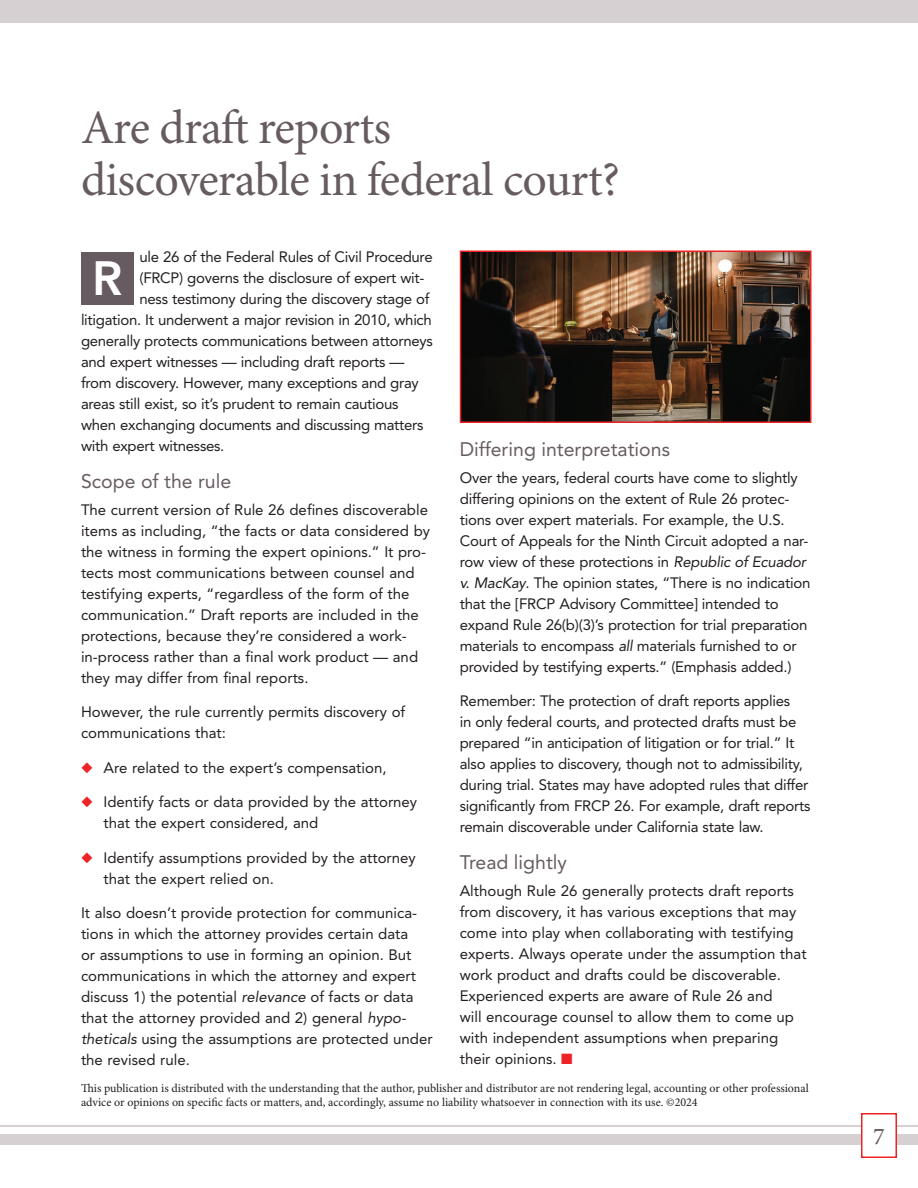
<style>
.page{position:relative;width:918px;height:1188px;background:#fff}
.page>*{position:absolute;margin:0;border:0;box-sizing:border-box;transform-origin:0 0}
.t1{font:48px/52.5px "Minion Pro";letter-spacing:-.015em;color:#675b62}
.t2{font:800 48px "Avenir";color:#fff}
.t3{font:500 24px "Minion Pro";color:#675b62}
.t4{font:19.5px "Avenir LT Std";color:#675b62}
.t5{font:15px/21px "Avenir LT Std";color:#231f20}
.t6{font:15px/21px "Avenir LT Std";letter-spacing:-.02em;color:#231f20}
.t7{font:12px/14.4px "Minion Pro";letter-spacing:-.005em;color:#231f20}
.s1{color:#ee2325}
.s2{font-style:italic}
</style>
<div class="page">
<div style="left:0;top:1134px;width:918px;height:10px;background:#d6d0d2"></div>
<div style="left:0;top:0;width:918px;height:22px;background:#d6d0d2"></div>
<hr style="left:0;top:1125px;width:918px;height:1px;background:#d6d0d2">
<div style="left:862px;top:1114px;width:34px;height:43px;background:#fff"></div>
<div style="left:861px;top:1113px;width:36px;height:45px;border:2px solid #ee2325"></div>
<div style="left:81px;top:252px;width:53px;height:52px;background:#675b62"></div>
<img style="left:463px;top:253px;width:346px;height:167px">
<div style="left:460px;top:250px;width:352px;height:173px;border:2px solid #ee2325"></div>
<h1 class="t1" style="left:81px;top:103px;width:541px">Are draft reports discoverable in federal court?</h1>
<p class="t6" style="left:140px;top:246px;width:295px">ule 26 of the Federal Rules of Civil Procedure</p>
<p class="t6" style="left:140px;top:267px;width:287px">(FRCP) governs the disclosure of expert wit-</p>
<p class="t6" style="left:140px;top:288px;width:292px">ness testimony during the discovery stage of</p>
<p class="t6" style="left:81px;top:309px;width:352px">litigation. It underwent a major revision in 2010, which</p>
<p class="t6" style="left:81px;top:330px;width:353px">generally protects communications between attorneys</p>
<p class="t6" style="left:81px;top:351px;width:325px">and expert witnesses — including draft reports —</p>
<p class="t6" style="left:81px;top:372px;width:339px">from discovery. However, many exceptions and gray</p>
<p class="t6" style="left:81px;top:393px;width:319px">areas still exist, so it’s prudent to remain cautious</p>
<p class="t6" style="left:81px;top:414px;width:344px">when exchanging documents and discussing matters</p>
<p class="t6" style="left:81px;top:435px;width:145px">with expert witnesses.</p>
<h3 class="t4" style="left:81px;top:470px;width:152px">Scope of the rule</h3>
<p class="t5" style="left:81px;top:499px;width:351px">The current version of Rule 26 defines discoverable items as including, “the facts or data considered by the witness in forming the expert opinions.” It pro&shy;tects most communications between counsel and testifying experts, “regardless of the form of the communication.” Draft reports are included in the protections, because they’re considered a work&shy;in-process rather than a final work product — and they may differ from final reports.</p>
<p class="t5" style="left:81px;top:702px;width:326px">However, the rule currently permits discovery of communications that:</p>
<p class="t5" style="left:81px;top:757px;width:307px"><span class="s1">◆</span> Are related to the expert’s compensation,</p>
<p class="t5" style="left:104px;top:792px;width:315px;text-indent:-22px"><span class="s1">◆</span> Identify facts or data provided by the attorney that the expert considered, and</p>
<p class="t5" style="left:104px;top:847px;width:314px;text-indent:-22px"><span class="s1">◆</span> Identify assumptions provided by the attorney that the expert relied on.</p>
<p class="t5" style="left:81px;top:903px;width:353px">It also doesn’t provide protection for communica&shy;tions in which the attorney provides certain data<br>or assumptions to use in forming an opinion. But communications in which the attorney and expert discuss 1) the potential <span class="s2">relevance</span> of facts or data that the attorney provided and 2) general <span class="s2">hypo&shy;theticals</span> using the assumptions are protected under the revised rule.</p>
<h1 class="t2" style="left:92px;top:241px;width:32px">R</h1>
<h3 class="t4" style="left:460px;top:438px;width:212px">Differing interpretations</h3>
<p class="t5" style="left:460px;top:467px;width:352px">Over the years, federal courts have come to slightly differing opinions on the extent of Rule 26 protec&shy;tions over expert materials. For example, the U.S.<br>Court of Appeals for the Ninth Circuit adopted a nar&shy;row view of these protections in <span class="s2">Republic of Ecuador v. MacKay</span>. The opinion states, “There is no indication that the [FRCP Advisory Committee] intended to expand Rule 26(b)(3)’s protection for trial preparation materials to encompass <span class="s2">all</span> materials furnished to or provided by testifying experts.” (Emphasis added.)</p>
<p class="t6" style="left:460px;top:691px;width:352px">Remember: The protection of draft reports applies<br>in only federal courts, and protected drafts must be prepared “in anticipation of litigation or for trial.” It also applies to discovery, though not to admissibility, during trial. States may have adopted rules that differ significantly from FRCP 26. For example, draft reports remain discoverable under California state law.</p>
<h3 class="t4" style="left:460px;top:851px;width:109px">Tread lightly</h3>
<p class="t5" style="left:460px;top:881px;width:348px">Although Rule 26 generally protects draft reports from discovery, it has various exceptions that may come into play when collaborating with testifying experts. Always operate under the assumption that work product and drafts could be discoverable.<br>Experienced experts are aware of Rule 26 and<br>will encourage counsel to allow them to come up with independent assumptions when preparing their opinions. <span class="s1">■</span></p>
<p class="t7" style="left:81px;top:1081px;width:729px">This publication is distributed with the understanding that the author, publisher and distributor are not rendering legal, accounting or other professional advice or opinions on specific facts or matters, and, accordingly, assume no liability whatsoever in connection with its use. ©2024</p>
<h2 class="t3" style="left:873px;top:1122px;width:13px">7</h2>
</div>
